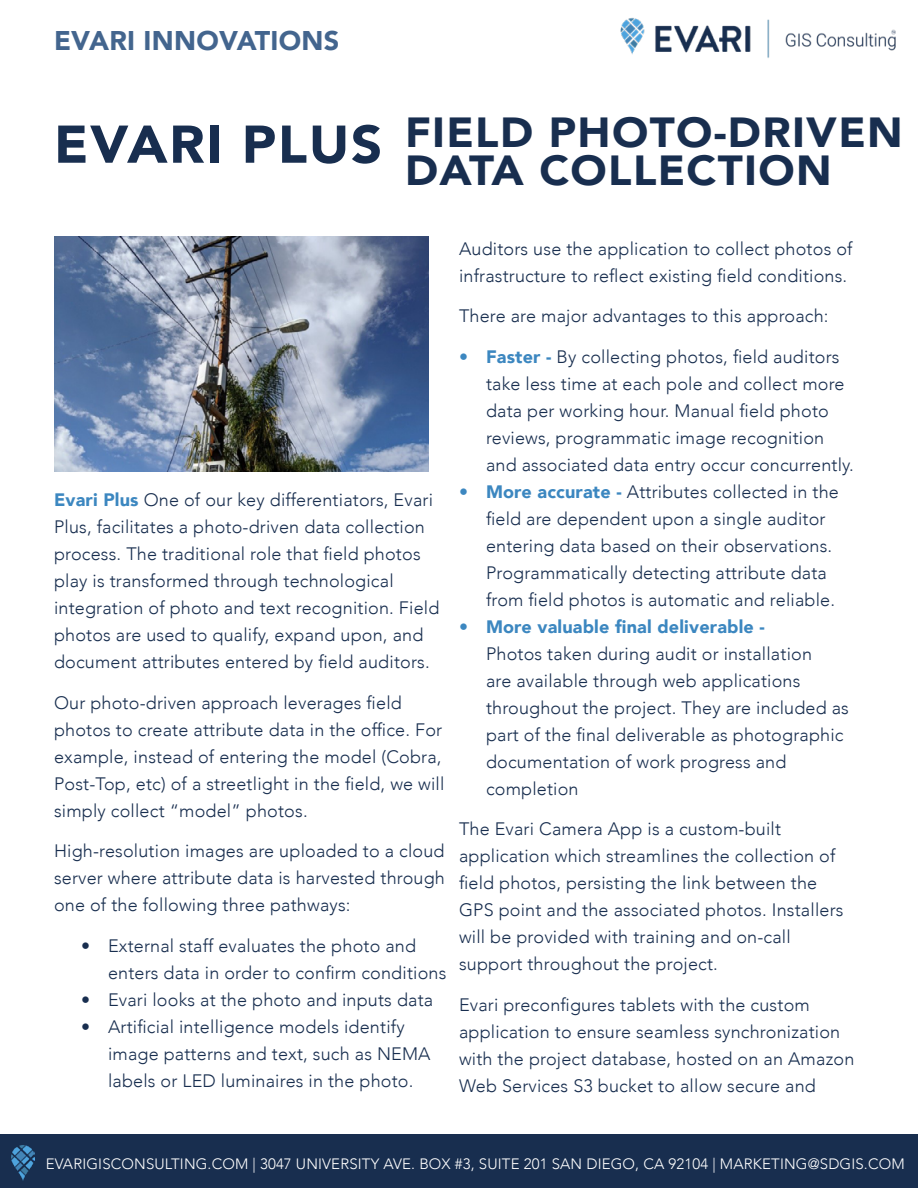
<style>
.page{position:relative;width:918px;height:1188px;background:#fff}
.page>*{position:absolute;margin:0;border:0;box-sizing:border-box;transform-origin:0 0}
.t1{font:900 52.5px "Avenir";letter-spacing:.03em;color:#182e4f;scale:1.04 1}
.t2{font:900 42px/37.5px "Avenir";letter-spacing:.03em;color:#182e4f;scale:1.04 1}
.t3{font:900 27px "Avenir";letter-spacing:.01em;color:#43658e}
.t4{font:300 18px/27px "Avenir";letter-spacing:.01em;color:#182e4f}
.t5{font:900 18px "Avenir";letter-spacing:.01em;color:#3c87c0}
.t6{font:300 15px "Avenir";letter-spacing:.01em;color:#fff}
.s1{font-weight:900;color:#3c87c0}
</style>
<div class="page">
<img style="left:620px;top:17px;width:276px;height:41px">
<div style="left:0;top:1134px;width:918px;height:54px;background:#182e4f"></div>
<img style="left:12px;top:1146px;width:23px;height:35px">
<img style="left:54px;top:237px;width:375px;height:235px">
<h3 class="t3" style="left:54px;top:17px;width:287px">EVARI INNOVATIONS</h3>
<h1 class="t1" style="left:54px;top:99px;width:317px">EVARI PLUS</h1>
<h2 class="t2" style="left:405px;top:113px;width:480px">FIELD PHOTO-DRIVEN<br>DATA COLLECTION</h2>
<p class="t4" style="left:54px;top:486px;width:387px"><span class="s1">Evari Plus</span> One of our key differentiators, Evari Plus, facilitates a photo-driven data collection process. The traditional role that field photos play is transformed through technological integration of photo and text recognition. Field photos are used to qualify, expand upon, and document attributes entered by field auditors.</p>
<p class="t4" style="left:54px;top:689px;width:392px">Our photo-driven approach leverages field photos to create attribute data in the office. For example, instead of entering the model (Cobra, Post-Top, etc) of a streetlight in the field, we will simply collect “model” photos.</p>
<p class="t4" style="left:54px;top:837px;width:392px;text-align:justify">High-resolution images are uploaded to a cloud server where attribute data is harvested through one of the following three pathways:</p>
<p class="t4" style="left:108px;top:932px;width:340px;text-indent:-27px">• External staff evaluates the photo and enters data in order to confirm conditions</p>
<p class="t4" style="left:81px;top:986px;width:354px">• Evari looks at the photo and inputs data</p>
<p class="t4" style="left:108px;top:1013px;width:324px;text-indent:-27px">• Artificial intelligence models identify image patterns and text, such as NEMA labels or LED luminaires in the photo.</p>
<p class="t4" style="left:459px;top:235px;width:395px">Auditors use the application to collect photos of infrastructure to reflect existing field conditions.</p>
<p class="t4" style="left:459px;top:302px;width:371px">There are major advantages to this approach:</p>
<p class="t4" style="left:486px;top:343px;width:369px;text-indent:-27px"><span class="s1">• Faster -</span> By collecting photos, field auditors take less time at each pole and collect more data per working hour. Manual field photo reviews, programmatic image recognition and associated data entry occur concurrently.</p>
<p class="t4" style="left:486px;top:478px;width:354px;text-indent:-27px"><span class="s1">• More accurate -</span> Attributes collected in the field are dependent upon a single auditor entering data based on their observations.<br>Programmatically detecting attribute data from field photos is automatic and reliable.</p>
<p class="t5" style="left:459px;top:611px;width:307px">• More valuable final deliverable -</p>
<p class="t4" style="left:486px;top:640px;width:364px">Photos taken during audit or installation<br>are available through web applications throughout the project. They are included as part of the final deliverable as photographic documentation of work progress and completion</p>
<p class="t4" style="left:459px;top:815px;width:386px">The Evari Camera App is a custom-built application which streamlines the collection of field photos, persisting the link between the GPS point and the associated photos. Installers will be provided with training and on-call support throughout the project.</p>
<p class="t4" style="left:459px;top:991px;width:397px">Evari preconfigures tablets with the custom application to ensure seamless synchronization with the project database, hosted on an Amazon Web Services S3 bucket to allow secure and</p>
<p class="t6" style="left:46px;top:1154px;width:861px">EVARIGISCONSULTING.COM | 3047 UNIVERSITY AVE. BOX #3, SUITE 201 SAN DIEGO, CA 92104 | MARKETING@SDGIS.COM</p>
</div>
